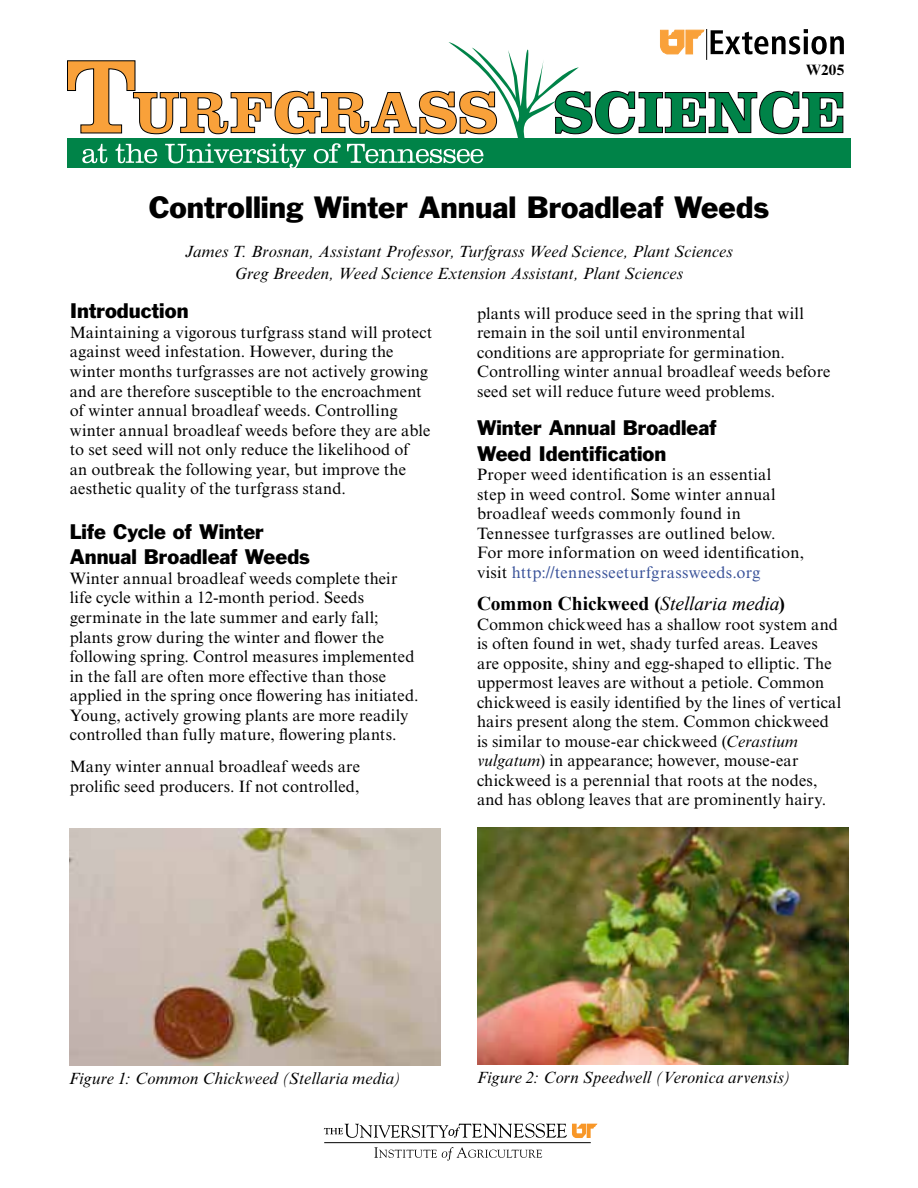
<style>
.page{position:relative;width:918px;height:1188px;background:#fff}
.page>*{position:absolute;margin:0;border:0;box-sizing:border-box;transform-origin:0 0}
.t1{font:700 60.45px "Clarendon LT Std";color:#f9a13a}
.t2{font:28.5px "Franklin Gothic Std";color:#000}
.t3{font:19.5px/25.5px "Franklin Gothic Std";color:#000}
.t4{font:700 19.5px "Times New Roman";letter-spacing:-.01em;color:#000}
.t5{font:16.5px/19.5px "Times New Roman MT Std";letter-spacing:.01em;color:#000}
.t6{font:italic 16.5px/22.5px "Times New Roman MT Std";letter-spacing:.005em;color:#000;text-align:center}
.t7{font:300 15.15px "Helvetica Neue LT Std";color:#000}
.t8{font:700 15px "Times New Roman MT Std";color:#000}
.s1{font-weight:400;font-size:108.9px}
.s2{color:#008348}
.s3{color:#3a539a}
.s4{font-weight:400;font-style:italic}
.s5{font-style:italic}
</style>
<div class="page">
<svg style="left:67px;top:30px;width:777px;height:138px"></svg>
<div style="left:797px;top:69px;width:55px;height:22px;background:#fff"></div>
<img style="left:69px;top:829px;width:372px;height:237px">
<img style="left:477px;top:828px;width:372px;height:237px">
<svg style="left:324px;top:1123px;width:273px;height:15px"></svg>
<hr style="left:324px;top:1142px;width:267px;height:1px;background:#000">
<svg style="left:374px;top:1147px;width:168px;height:14px"></svg>
<h1 class="t1" style="left:65px;top:76px;width:782px"><span class="s1">T</span>URFGRASS <span class="s2">SCIENCE</span></h1>
<p class="t8" style="left:806px;top:61px;width:39px">W205</p>
<p class="t7" style="left:801px;top:68px;width:46px">SP642</p>
<h2 class="t2" style="left:149px;top:189px;width:622px">Controlling Winter Annual Broadleaf Weeds</h2>
<p class="t6" style="left:185px;top:240px;width:549px">James T. Brosnan, Assistant Professor, Turfgrass Weed Science, Plant Sciences<br>Greg Breeden, Weed Science Extension Assistant, Plant Sciences</p>
<p class="t3" style="left:70px;top:298px;width:120px">Introduction</p>
<p class="t5" style="left:70px;top:323px;width:364px">Maintaining a vigorous turfgrass stand will protect against weed infestation. However, during the winter months turfgrasses are not actively growing and are therefore susceptible to the encroachment of winter annual broadleaf weeds. Controlling winter annual broadleaf weeds before they are able to set seed will not only reduce the likelihood of<br>an outbreak the following year, but improve the aesthetic quality of the turfgrass stand.</p>
<p class="t3" style="left:70px;top:519px;width:242px">Life Cycle of Winter<br>Annual Broadleaf Weeds</p>
<p class="t5" style="left:70px;top:569px;width:350px">Winter annual broadleaf weeds complete their life cycle within a 12-month period. Seeds germinate in the late summer and early fall; plants grow during the winter and flower the following spring. Control measures implemented in the fall are often more effective than those applied in the spring once flowering has initiated.<br>Young, actively growing plants are more readily controlled than fully mature, flowering plants.</p>
<p class="t5" style="left:70px;top:757px;width:292px">Many winter annual broadleaf weeds are prolific seed producers. If not controlled,</p>
<p class="t5" style="left:477px;top:303px;width:355px">plants will produce seed in the spring that will remain in the soil until environmental<br>conditions are appropriate for germination.<br>Controlling winter annual broadleaf weeds before seed set will reduce future weed problems.</p>
<p class="t3" style="left:477px;top:415px;width:241px">Winter Annual Broadleaf<br>Weed Identification</p>
<p class="t5" style="left:477px;top:465px;width:329px">Proper weed identification is an essential step in weed control. Some winter annual broadleaf weeds commonly found in Tennessee turfgrasses are outlined below.<br>For more information on weed identification, visit <span class="s3">http://tennesseeturfgrassweeds.org</span></p>
<p class="t4" style="left:477px;top:590px;width:310px">Common Chickweed (<span class="s4">Stellaria media</span>)</p>
<p class="t5" style="left:477px;top:614px;width:366px">Common chickweed has a shallow root system and is often found in wet, shady turfed areas. Leaves are opposite, shiny and egg-shaped to elliptic. The uppermost leaves are without a petiole. Common chickweed is easily identified by the lines of vertical hairs present along the stem. Common chickweed is similar to mouse-ear chickweed (<span class="s5">Cerastium vulgatum</span>) in appearance; however, mouse-ear chickweed is a perennial that roots at the nodes, and has oblong leaves that are prominently hairy.</p>
<p class="t6" style="left:69px;top:1068px;width:334px">Figure 1: Common Chickweed (Stellaria media)</p>
<p class="t6" style="left:477px;top:1067px;width:315px">Figure 2: Corn Speedwell (Veronica arvensis)</p>
</div>
